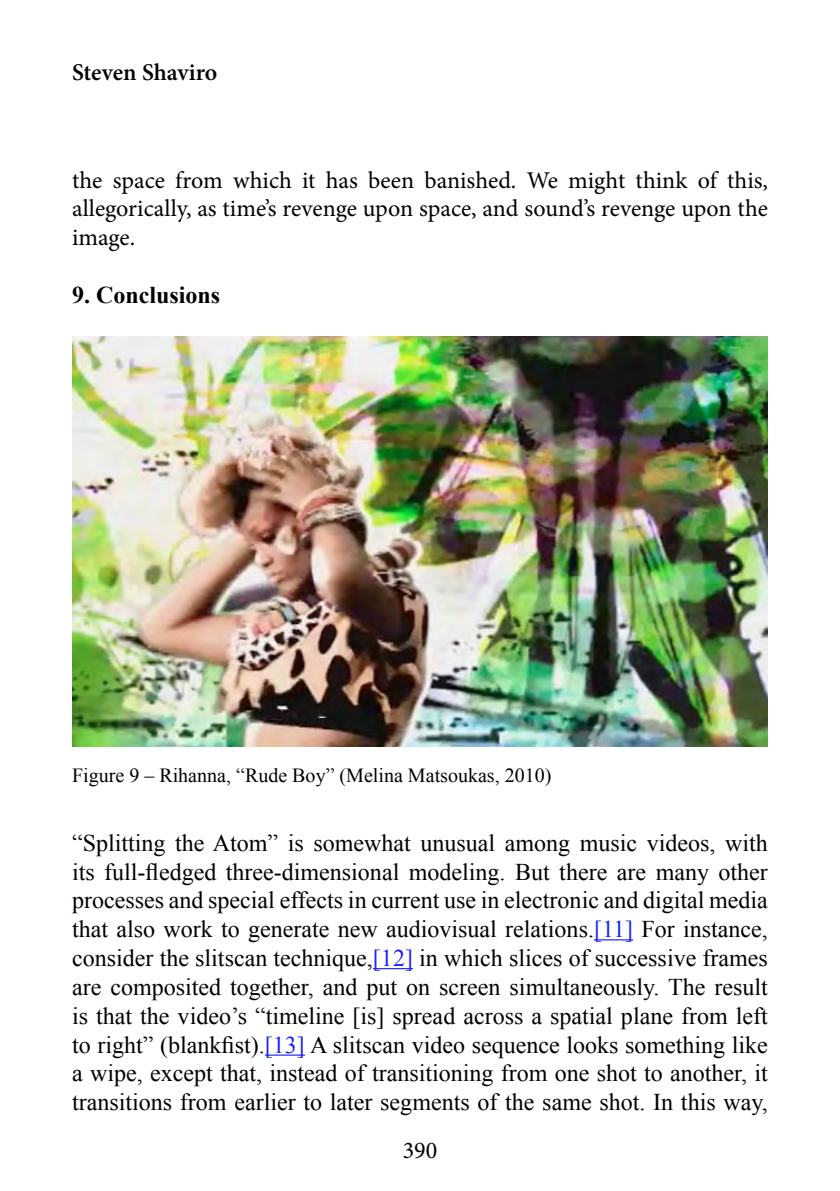
<style>
.page{position:relative;width:840px;height:1191px;background:#fff}
.page>*{position:absolute;margin:0;border:0;box-sizing:border-box;transform-origin:0 0}
.t1{font:24px/28.8px "Times New Roman";color:#000;text-align:justify}
.t2{font:24px/28.8px "Minion Pro";letter-spacing:-.005em;color:#000;text-align:justify}
.t3{font:600 24px "Minion Pro";letter-spacing:-.005em;color:#000}
.t4{font:700 24px "Times New Roman";color:#000}
.t5{font:20px "Times New Roman";color:#000}
.s1{color:#1922fb}
</style>
<div class="page">
<hr style="left:593px;top:939px;width:39px;height:1px;background:#1922fb">
<hr style="left:373px;top:968px;width:40px;height:1px;background:#1922fb">
<hr style="left:265px;top:1054px;width:40px;height:1px;background:#1922fb">
<img style="left:72px;top:336px;width:695px;height:410px">
<p class="t3" style="left:72px;top:56px;width:147px">Steven Shaviro</p>
<p class="t2" style="left:72px;top:166px;width:697px">the space from which it has been banished. We might think of this, allegorically, as time’s revenge upon space, and sound’s revenge upon the image.</p>
<p class="t4" style="left:72px;top:278px;width:150px">9. Conclusions</p>
<p class="t5" style="left:72px;top:761px;width:480px">Figure 9 – Rihanna, “Rude Boy” (Melina Matsoukas, 2010)</p>
<p class="t1" style="left:72px;top:828px;width:697px">“Splitting the Atom” is somewhat unusual among music videos, with its full-fledged three-dimensional modeling. But there are many other processes and special effects in current use in electronic and digital media that also work to generate new audiovisual relations.<span class="s1">[11]</span> For instance, consider the slitscan technique,<span class="s1">[12]</span> in which slices of successive frames are composited together, and put on screen simultaneously. The result is that the video’s “timeline [is] spread across a spatial plane from left to right” (blankfist).<span class="s1">[13]</span> A slitscan video sequence looks something like a wipe, except that, instead of transitioning from one shot to another, it transitions from earlier to later segments of the same shot. In this way,</p>
<p class="t2" style="left:402px;top:1135px;width:36px">390</p>
</div>
